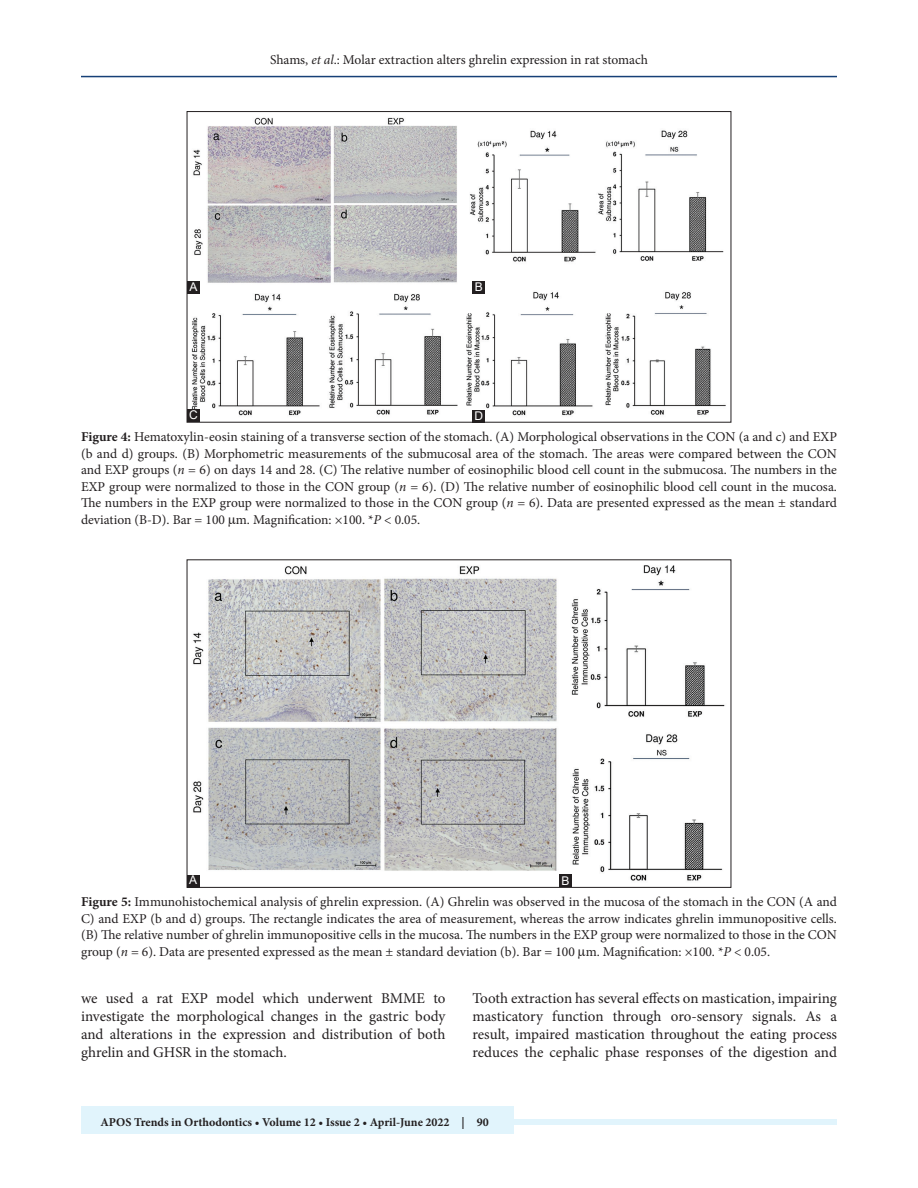
<style>
.page{position:relative;width:918px;height:1188px;background:#fff}
.page>*{position:absolute;margin:0;border:0;box-sizing:border-box;transform-origin:0 0}
.TX{font:15px/18px "Minion Pro";letter-spacing:-.005em;color:#231f20;text-align:justify}
.FGC{font:13.5px/16.5px "Minion Pro";color:#231f20;text-align:justify}
.t1{font:700 12px "Minion Pro";color:#231f20}
.LABEL{font:12px "Arial";color:#fff}
.s1{font-style:italic}
.s2{font-weight:700}
</style>
<div class="page">
<img style="left:189px;top:117px;width:537px;height:299px">
<div style="left:472px;top:410px;width:13px;height:12px;background:#231f20"></div>
<div style="left:187px;top:410px;width:13px;height:12px;background:#231f20"></div>
<div style="left:472px;top:281px;width:13px;height:13px;background:#231f20"></div>
<div style="left:187px;top:281px;width:13px;height:13px;background:#231f20"></div>
<img style="left:193px;top:565px;width:532px;height:316px">
<div style="left:559px;top:874px;width:13px;height:13px;background:#231f20"></div>
<div style="left:187px;top:875px;width:13px;height:13px;background:#231f20"></div>
<hr style="left:81px;top:76px;width:756px;height:1px;background:#164077">
<div style="left:81px;top:1119px;width:756px;height:6px;background:#e1f4fc"></div>
<div style="left:81px;top:1106px;width:433px;height:28px;background:#e1f4fc"></div>
<p class="FGC" style="left:270px;top:51px;width:379px">Shams, <span class="s1">et al</span>.: Molar extraction alters ghrelin expression in rat stomach</p>
<p class="LABEL" style="left:189px;top:278px;width:10px">A</p>
<p class="LABEL" style="left:475px;top:279px;width:10px">B</p>
<p class="LABEL" style="left:189px;top:407px;width:10px">C</p>
<p class="LABEL" style="left:475px;top:408px;width:10px">D</p>
<p class="FGC" style="left:81px;top:429px;width:758px"><span class="s2">Figure 4:</span> Hematoxylin-eosin staining of a transverse section of the stomach. (A) Morphological observations in the CON (a and c) and EXP (b and d) groups. (B) Morphometric measurements of the submucosal area of the stomach. The areas were compared between the CON and EXP groups (<span class="s1">n</span> = 6) on days 14 and 28. (C) The relative number of eosinophilic blood cell count in the submucosa. The numbers in the EXP group were normalized to those in the CON group (<span class="s1">n</span> = 6). (D) The relative number of eosinophilic blood cell count in the mucosa.<br>The numbers in the EXP group were normalized to those in the CON group (<span class="s1">n</span> = 6). Data are presented expressed as the mean ± standard deviation (B-D). Bar = 100 m. Magnification: ×100. *<span class="s1">P</span> &lt; 0.05.</p>
<p class="LABEL" style="left:189px;top:872px;width:10px">A</p>
<p class="LABEL" style="left:561px;top:873px;width:10px">B</p>
<p class="FGC" style="left:81px;top:894px;width:757px"><span class="s2">Figure 5:</span> Immunohistochemical analysis of ghrelin expression. (A) Ghrelin was observed in the mucosa of the stomach in the CON (A and C) and EXP (b and d) groups. The rectangle indicates the area of measurement, whereas the arrow indicates ghrelin immunopositive cells. (B) The relative number of ghrelin immunopositive cells in the mucosa. The numbers in the EXP group were normalized to those in the CON group (<span class="s1">n</span> = 6). Data are presented expressed as the mean ± standard deviation (b). Bar = 100 m. Magnification: ×100. *<span class="s1">P</span> &lt; 0.05.</p>
<p class="TX" style="left:81px;top:989px;width:366px">we used a rat EXP model which underwent BMME to investigate the morphological changes in the gastric body and alterations in the expression and distribution of both ghrelin and GHSR in the stomach.</p>
<p class="TX" style="left:472px;top:989px;width:366px">Tooth extraction has several effects on mastication, impairing masticatory function through oro-sensory signals. As a result, impaired mastication throughout the eating process reduces the cephalic phase responses of the digestion and</p>
<p class="t1" style="left:100px;top:1113px;width:390px">APOS Trends in Orthodontics • Volume 12 • Issue 2 • April-June 2022 | 90</p>
</div>
